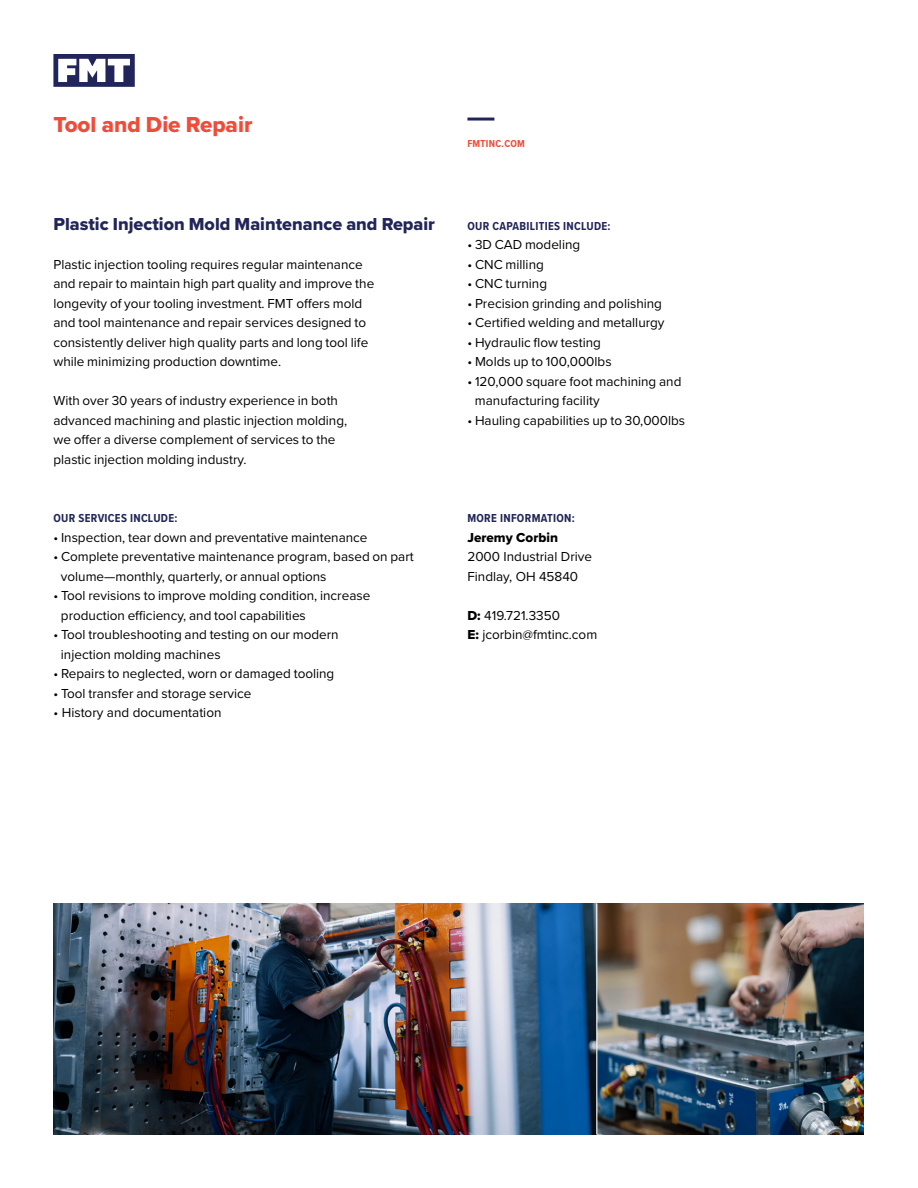
<style>
.page{position:relative;width:918px;height:1188px;background:#fff}
.page>*{position:absolute;margin:0;border:0;box-sizing:border-box;transform-origin:0 0}
.t1{font:22.5px "Proxima Nova Extrabld";color:#ef4c3a}
.t2{font:18px "Proxima Nova Extrabld";color:#212559}
.t3{font:13.5px/19.5px "Proxima Nova";color:#000}
.t4{font:13.5px "Proxima Nova Extrabld";color:#000}
.t5{font:700 12px "Proxima Nova Cond";letter-spacing:.025em;color:#212559}
.t6{font:700 10.5px "Proxima Nova Cond";letter-spacing:.025em;color:#ef4c3a}
.s1{font-family:"Proxima Nova Extrabld"}
</style>
<div class="page">
<img style="left:53px;top:904px;width:811px;height:231px">
<svg style="left:53px;top:54px;width:82px;height:33px"></svg>
<hr style="left:467px;top:118px;width:27px;height:3px;background:#212559">
<hr style="left:596px;top:904px;width:1px;height:231px;background:#fff">
<p class="t1" style="left:53px;top:108px;width:201px">Tool and Die Repair</p>
<p class="t2" style="left:53px;top:210px;width:383px">Plastic Injection Mold Maintenance and Repair</p>
<p class="t3" style="left:53px;top:254px;width:322px">Plastic injection tooling requires regular maintenance and repair to maintain high part quality and improve the longevity of your tooling investment. FMT offers mold and tool maintenance and repair services designed to consistently deliver high quality parts and long tool life while minimizing production downtime.</p>
<p class="t3" style="left:53px;top:390px;width:295px">With over 30 years of industry experience in both advanced machining and plastic injection molding, we offer a diverse complement of services to the plastic injection molding industry.</p>
<p class="t5" style="left:53px;top:509px;width:126px">OUR SERVICES INCLUDE:</p>
<p class="t3" style="left:53px;top:527px;width:316px">• Inspection, tear down and preventative maintenance</p>
<p class="t3" style="left:61px;top:546px;width:354px;text-indent:-8px">• Complete preventative maintenance program, based on part volume—monthly, quarterly, or annual options</p>
<p class="t3" style="left:53px;top:585px;width:318px">• Tool revisions to improve molding condition, increase</p>
<p class="t3" style="left:61px;top:605px;width:246px">production efficiency, and tool capabilities</p>
<p class="t3" style="left:61px;top:624px;width:279px;text-indent:-8px">• Tool troubleshooting and testing on our modern injection molding machines</p>
<p class="t3" style="left:53px;top:663px;width:282px">• Repairs to neglected, worn or damaged tooling</p>
<p class="t3" style="left:53px;top:683px;width:199px">• Tool transfer and storage service</p>
<p class="t3" style="left:53px;top:702px;width:170px">• History and documentation</p>
<p class="t6" style="left:467px;top:136px;width:59px">FMTINC.COM</p>
<p class="t5" style="left:467px;top:217px;width:145px">OUR CAPABILITIES INCLUDE:</p>
<p class="t3" style="left:467px;top:234px;width:114px">• 3D CAD modeling</p>
<p class="t3" style="left:467px;top:254px;width:78px">• CNC milling</p>
<p class="t3" style="left:467px;top:273px;width:81px">• CNC turning</p>
<p class="t3" style="left:467px;top:293px;width:196px">• Precision grinding and polishing</p>
<p class="t3" style="left:467px;top:312px;width:199px">• Certified welding and metallurgy</p>
<p class="t3" style="left:467px;top:332px;width:135px">• Hydraulic flow testing</p>
<p class="t3" style="left:467px;top:351px;width:146px">• Molds up to 100,000lbs</p>
<p class="t3" style="left:475px;top:371px;width:208px;text-indent:-8px">• 120,000 square foot machining and manufacturing facility</p>
<p class="t3" style="left:467px;top:410px;width:219px">• Hauling capabilities up to 30,000lbs</p>
<p class="t5" style="left:467px;top:509px;width:109px">MORE INFORMATION:</p>
<p class="t4" style="left:467px;top:527px;width:92px">Jeremy Corbin</p>
<p class="t3" style="left:467px;top:546px;width:126px">2000 Industrial Drive</p>
<p class="t3" style="left:467px;top:566px;width:112px">Findlay, OH 45840</p>
<p class="t3" style="left:467px;top:605px;width:94px"><span class="s1">D:</span> 419.721.3350</p>
<p class="t3" style="left:467px;top:624px;width:131px"><span class="s1">E:</span> jcorbin@fmtinc.com</p>
</div>
